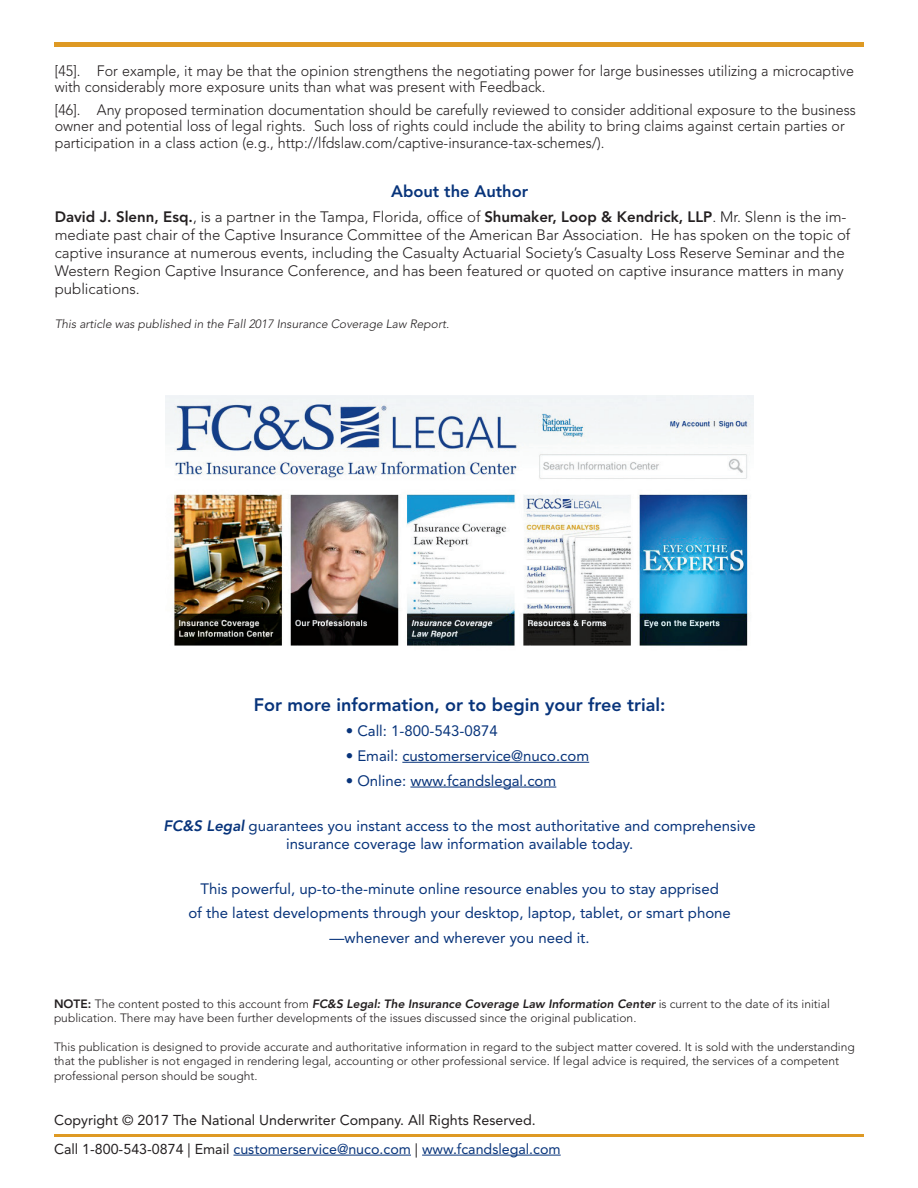
<style>
.page{position:relative;width:918px;height:1188px;background:#fff}
.page>*{position:absolute;margin:0;border:0;box-sizing:border-box;transform-origin:0 0}
.t1{font:800 18px "Avenir LT Std";color:#08347b}
.t2{font:800 16.5px "Avenir LT Std";color:#08347b}
.PA{font:300 15px/16.5px "Avenir LT Std";color:#231f20;scale:.95 1}
.PA-2{font:300 15px/18px "Avenir LT Std";color:#231f20}
.t3{font:15px/18px "Avenir LT Std";color:#08347b;text-align:center}
.t4{font:14.25px "Avenir LT Std";color:#08347b}
.t5{font:14.25px "Avenir LT Std";color:#231f20}
.t6{font:300 12px/14.4px "Avenir LT Std";color:#231f20}
.t7{font:italic 300 12px "Avenir LT Std";color:#231f20}
.s1{font-weight:800}
.s2{font-weight:800;font-style:italic}
.s3{color:#231f20}
</style>
<div class="page">
<img style="left:166px;top:396px;width:587px;height:250px">
<hr style="left:402px;top:762px;width:187px;height:1px;background:#08347b">
<hr style="left:410px;top:787px;width:146px;height:1px;background:#08347b">
<hr style="left:54px;top:1134px;width:810px;height:2px;background:#de9923">
<hr style="left:233px;top:1155px;width:178px;height:1px;background:#08347b">
<hr style="left:422px;top:1155px;width:139px;height:1px;background:#08347b">
<div style="left:54px;top:42px;width:810px;height:5px;background:#de9923"></div>
<p class="PA" style="left:55px;top:62px;width:843px">[45]. For example, it may be that the opinion strengthens the negotiating power for large businesses utilizing a microcaptive with considerably more exposure units than what was present with Feedback.</p>
<p class="PA" style="left:55px;top:101px;width:845px">[46]. Any proposed termination documentation should be carefully reviewed to consider additional exposure to the business owner and potential loss of legal rights. Such loss of rights could include the ability to bring claims against certain parties or participation in a class action (e.g., http://lfdslaw.com/captive-insurance-tax-schemes/).</p>
<p class="t2" style="left:391px;top:181px;width:139px">About the Author</p>
<p class="PA-2" style="left:55px;top:207px;width:797px"><span class="s1">David J. Slenn, Esq.</span>, is a partner in the Tampa, Florida, office of <span class="s1">Shumaker, Loop &amp; Kendrick, LLP</span>. Mr. Slenn is the im&shy;mediate past chair of the Captive Insurance Committee of the American Bar Association. He has spoken on the topic of captive insurance at numerous events, including the Casualty Actuarial Society’s Casualty Loss Reserve Seminar and the Western Region Captive Insurance Conference, and has been featured or quoted on captive insurance matters in many publications.</p>
<p class="t7" style="left:55px;top:317px;width:396px">This article was published in the Fall 2017 Insurance Coverage Law Report.</p>
<p class="t1" style="left:254px;top:694px;width:413px">For more information, or to begin your free trial:</p>
<p class="t3" style="left:346px;top:722px;width:154px">• Call: 1-800-543-0874</p>
<p class="t3" style="left:346px;top:747px;width:245px">• Email: customerservice@nuco.com</p>
<p class="t3" style="left:346px;top:771px;width:212px">• Online: www.fcandslegal.com</p>
<p class="t3" style="left:164px;top:816px;width:594px"><span class="s2">FC&amp;S Legal</span> guarantees you instant access to the most authoritative and comprehensive insurance coverage law information available today.</p>
<p class="t3" style="left:201px;top:879px;width:520px">This powerful, up-to-the-minute online resource enables you to stay apprised</p>
<p class="t3" style="left:188px;top:904px;width:544px">of the latest developments through your desktop, laptop, tablet, or smart phone</p>
<p class="t3" style="left:330px;top:929px;width:262px">—whenever and wherever you need it.</p>
<p class="t6" style="left:54px;top:996px;width:777px"><span class="s1">NOTE:</span> The content posted to this account from <span class="s2">FC&amp;S Legal: The Insurance Coverage Law Information Center</span> is current to the date of its initial publication. There may have been further developments of the issues discussed since the original publication.</p>
<p class="t6" style="left:54px;top:1040px;width:802px">This publication is designed to provide accurate and authoritative information in regard to the subject matter covered. It is sold with the understanding that the publisher is not engaged in rendering legal, accounting or other professional service. If legal advice is required, the services of a competent professional person should be sought.</p>
<p class="t5" style="left:54px;top:1112px;width:483px">Copyright © 2017 The National Underwriter Company. All Rights Reserved.</p>
<p class="t4" style="left:54px;top:1140px;width:508px"><span class="s3">Call 1-800-543-0874 | Email</span> customerservice@nuco.com <span class="s3">|</span> www.fcandslegal.com</p>
</div>
